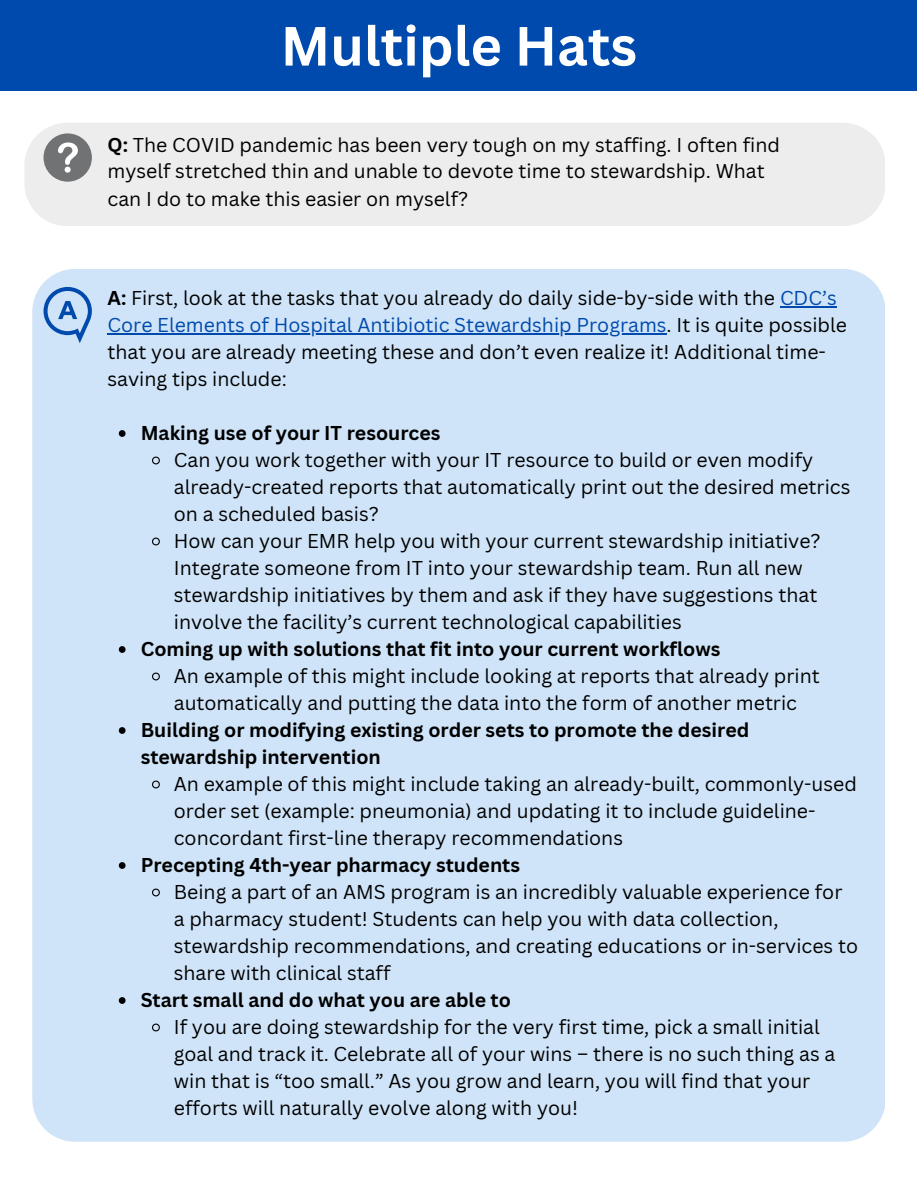
<style>
.page{position:relative;width:918px;height:1188px;background:#fff}
.page>*{position:absolute;margin:0;border:0;box-sizing:border-box;transform-origin:0 0}
.t1{font:700 54px "Canva Sans";color:#fff}
.t2{font:19.5px/27px "Canva Sans";color:#000}
.t3{font:700 19.5px/27px "Canva Sans";color:#000}
.s1{font-weight:700}
.s2{color:#004aad}
</style>
<div class="page">
<div style="left:25px;top:123px;width:860px;height:103px;background:#ededed"></div>
<div style="left:32px;top:269px;width:852px;height:873px;background:#cfe4f8"></div>
<hr style="left:108px;top:333px;width:559px;height:2px;background:#004aad">
<hr style="left:780px;top:306px;width:57px;height:2px;background:#004aad">
<div style="left:0;top:0;width:917px;height:90px;background:#004aad"></div>
<div style="left:44px;top:133px;width:48px;height:49px;background:#717273;border-radius:50%"></div>
<svg style="left:58px;top:142px;width:20px;height:31px"></svg>
<svg style="left:44px;top:287px;width:48px;height:56px;background:#94b8e2"></svg>
<svg style="left:119px;top:430px;width:7px;height:7px"></svg>
<svg style="left:151px;top:456px;width:10px;height:9px"></svg>
<svg style="left:151px;top:537px;width:10px;height:9px"></svg>
<svg style="left:119px;top:646px;width:7px;height:7px"></svg>
<svg style="left:151px;top:672px;width:10px;height:9px"></svg>
<svg style="left:119px;top:727px;width:7px;height:7px"></svg>
<svg style="left:151px;top:780px;width:10px;height:9px"></svg>
<svg style="left:119px;top:862px;width:7px;height:7px"></svg>
<svg style="left:151px;top:888px;width:10px;height:9px"></svg>
<svg style="left:119px;top:997px;width:7px;height:7px"></svg>
<svg style="left:151px;top:1023px;width:10px;height:9px"></svg>
<p class="t1" style="left:281px;top:8px;width:358px">Multiple Hats</p>
<p class="t2" style="left:108px;top:130px;width:674px"><span class="s1">Q:</span> The COVID pandemic has been very tough on my staffing. I often find myself stretched thin and unable to devote time to stewardship. What can I do to make this easier on myself?</p>
<p class="t2" style="left:108px;top:284px;width:741px"><span class="s1">A:</span> First, look at the tasks that you already do daily side-by-side with the <span class="s2">CDC’s Core Elements of Hospital Antibiotic Stewardship Programs</span>. It is quite possible that you are already meeting these and don’t even realize it! Additional time&shy;saving tips include:</p>
<p class="t3" style="left:141px;top:419px;width:301px">Making use of your IT resources</p>
<p class="t2" style="left:174px;top:446px;width:678px">Can you work together with your IT resource to build or even modify already-created reports that automatically print out the desired metrics on a scheduled basis?</p>
<p class="t2" style="left:174px;top:527px;width:648px">How can your EMR help you with your current stewardship initiative?<br>Integrate someone from IT into your stewardship team. Run all new stewardship initiatives by them and ask if they have suggestions that involve the facility’s current technological capabilities</p>
<p class="t3" style="left:141px;top:635px;width:581px">Coming up with solutions that fit into your current workflows</p>
<p class="t2" style="left:174px;top:662px;width:647px">An example of this might include looking at reports that already print automatically and putting the data into the form of another metric</p>
<p class="t3" style="left:141px;top:716px;width:610px">Building or modifying existing order sets to promote the desired stewardship intervention</p>
<p class="t2" style="left:174px;top:770px;width:685px">An example of this might include taking an already-built, commonly-used order set (example: pneumonia) and updating it to include guideline&shy;concordant first-line therapy recommendations</p>
<p class="t3" style="left:141px;top:851px;width:381px">Precepting 4th-year pharmacy students</p>
<p class="t2" style="left:174px;top:878px;width:686px">Being a part of an AMS program is an incredibly valuable experience for a pharmacy student! Students can help you with data collection, stewardship recommendations, and creating educations or in-services to share with clinical staff</p>
<p class="t3" style="left:141px;top:986px;width:372px">Start small and do what you are able to</p>
<p class="t2" style="left:174px;top:1013px;width:663px">If you are doing stewardship for the very first time, pick a small initial goal and track it. Celebrate all of your wins – there is no such thing as a win that is “too small.” As you grow and learn, you will find that your efforts will naturally evolve along with you!</p>
</div>
